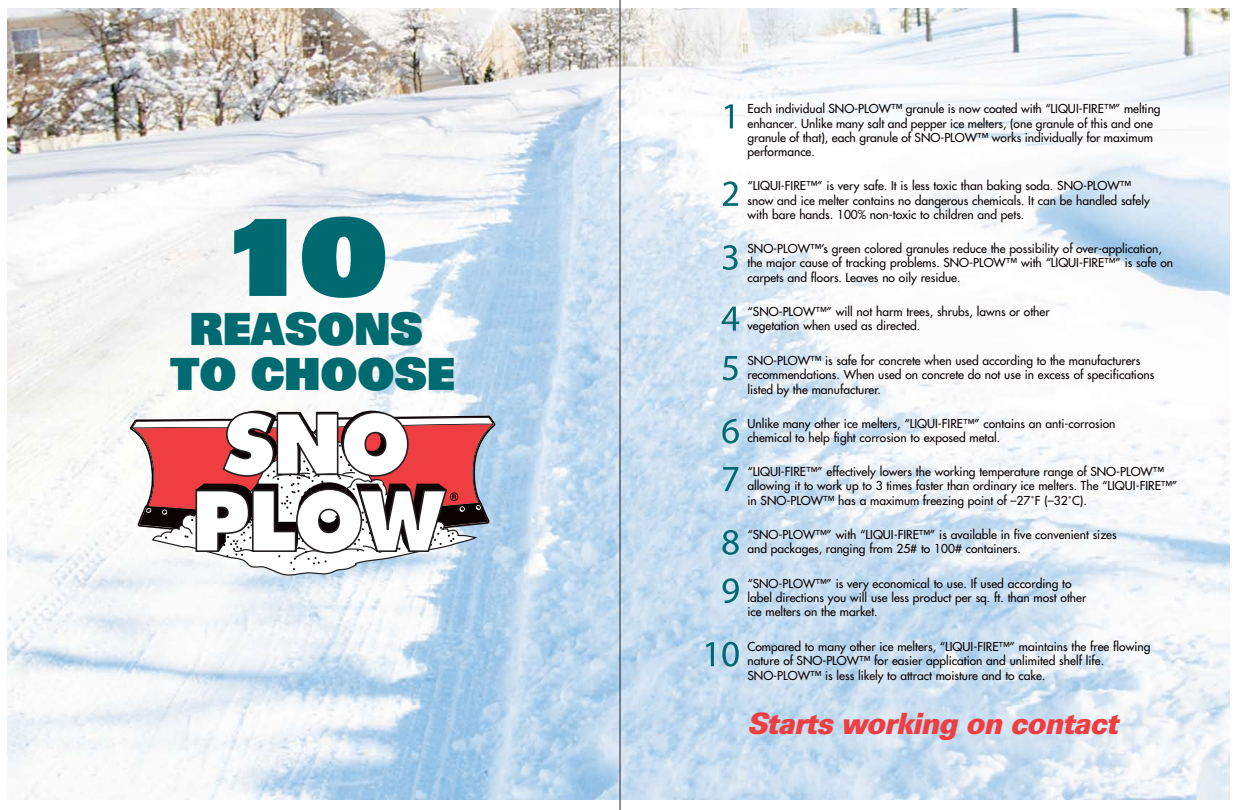
<style>
.page{position:relative;width:1242px;height:810px;background:#fff}
.page>*{position:absolute;margin:0;border:0;box-sizing:border-box;transform-origin:0 0}
.t1{font:800 106.8px "Ultimate";color:#006a71;scale:1.2 1}
.t2{font:800 44.5px/45.3px "Ultimate";color:#006a71;text-align:center}
.t3{font:italic 700 29.3px "Ultimate";color:#ef3e42}
.t4{font:12px/14.4px "Futura";color:#0a0203}
</style>
<div class="page">
<img style="left:7px;top:8px;width:1223px;height:791px">
<hr style="left:620px;top:0;width:1px;height:810px;background:#231f20">
<svg style="left:130px;top:416px;width:366px;height:128px"></svg>
<svg style="left:151px;top:570px;width:328px;height:7px"></svg>
<svg style="left:134px;top:411px;width:358px;height:159px"></svg>
<svg style="left:725px;top:104px;width:8px;height:24px"></svg>
<svg style="left:723px;top:181px;width:15px;height:25px"></svg>
<svg style="left:723px;top:245px;width:15px;height:25px"></svg>
<svg style="left:722px;top:307px;width:17px;height:24px"></svg>
<svg style="left:723px;top:356px;width:15px;height:24px"></svg>
<svg style="left:722px;top:419px;width:17px;height:25px"></svg>
<svg style="left:723px;top:467px;width:15px;height:24px"></svg>
<svg style="left:722px;top:530px;width:17px;height:25px"></svg>
<svg style="left:723px;top:578px;width:16px;height:25px"></svg>
<svg style="left:706px;top:642px;width:8px;height:24px"></svg>
<svg style="left:722px;top:642px;width:17px;height:25px"></svg>
<h1 class="t1" style="left:222px;top:192px;width:140px">10</h1>
<h2 class="t2" style="left:171px;top:307px;width:286px">REASONS<br>TO CHOOSE</h2>
<p class="t4" style="left:747px;top:101px;width:415px">Each individual SNO-PLOW™ granule is now coated with “LIQUI-FIRE™” melting enhancer. Unlike many salt and pepper ice melters, (one granule of this and one granule of that), each granule of SNO-PLOW™ works individually for maximum performance.</p>
<p class="t4" style="left:747px;top:178px;width:404px">“LIQUI-FIRE™” is very safe. It is less toxic than baking soda. SNO-PLOW™ snow and ice melter contains no dangerous chemicals. It can be handled safely with bare hands. 100% non-toxic to children and pets.</p>
<p class="t4" style="left:747px;top:241px;width:427px">SNO-PLOW™’s green colored granules reduce the possibility of over-application, the major cause of tracking problems. SNO-PLOW™ with “LIQUI-FIRE™” is safe on carpets and floors. Leaves no oily residue.</p>
<p class="t4" style="left:748px;top:304px;width:304px">“SNO-PLOW™” will not harm trees, shrubs, lawns or other vegetation when used as directed.</p>
<p class="t4" style="left:747px;top:353px;width:408px">SNO-PLOW™ is safe for concrete when used according to the manufacturers recommendations. When used on concrete do not use in excess of specifications listed by the manufacturer.</p>
<p class="t4" style="left:747px;top:416px;width:370px">Unlike many other ice melters, “LIQUI-FIRE™” contains an anti-corrosion chemical to help fight corrosion to exposed metal.</p>
<p class="t4" style="left:747px;top:464px;width:431px">“LIQUI-FIRE™” effectively lowers the working temperature range of SNO-PLOW™ allowing it to work up to 3 times faster than ordinary ice melters. The “LIQUI-FIRE™” in SNO-PLOW™ has a maximum freezing point of –27˚F (–32˚C).</p>
<p class="t4" style="left:747px;top:527px;width:371px">“SNO-PLOW™” with “LIQUI-FIRE™” is available in five convenient sizes and packages, ranging from 25# to 100# containers.</p>
<p class="t4" style="left:747px;top:576px;width:340px">“SNO-PLOW™” is very economical to use. If used according to label directions you will use less product per sq. ft. than most other ice melters on the market.</p>
<p class="t4" style="left:747px;top:639px;width:404px">Compared to many other ice melters, “LIQUI-FIRE™” maintains the free flowing nature of SNO-PLOW™ for easier application and unlimited shelf life.<br>SNO-PLOW™ is less likely to attract moisture and to cake.</p>
<h3 class="t3" style="left:747px;top:706px;width:372px">Starts working on contact</h3>
</div>
